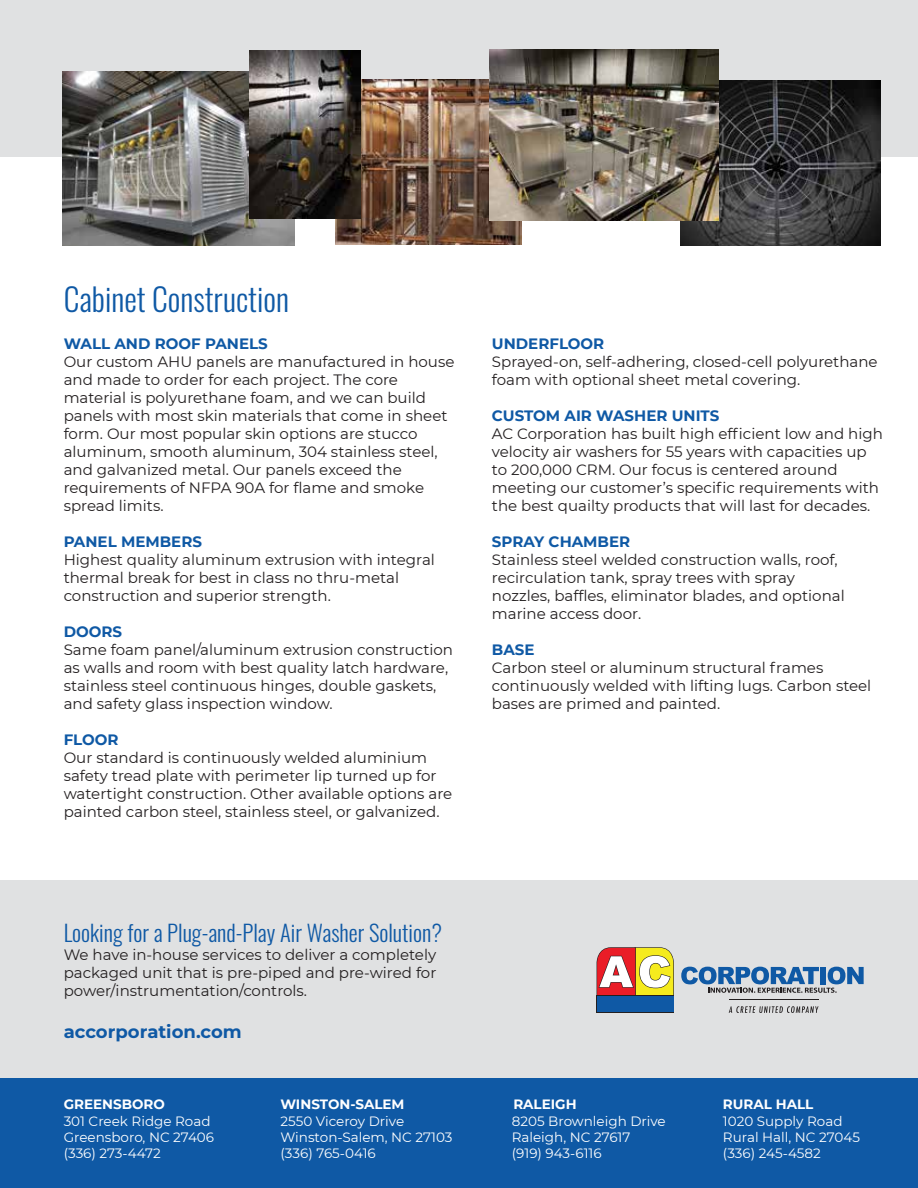
<style>
.page{position:relative;width:918px;height:1188px;background:#fff}
.page>*{position:absolute;margin:0;border:0;box-sizing:border-box;transform-origin:0 0}
.t1{font:300 31.5px "Oswald";color:#0f59a5}
.t2{font:300 22.5px "Oswald";color:#0f59a5}
.t3{font:700 18px "Montserrat";color:#0f59a5}
.t4{font:15px/18px "Montserrat";color:#231f20}
.t5{font:700 15px "Montserrat";color:#0f59a5}
.t6{font:13.5px/16.2px "Montserrat";color:#fff}
.t7{font:700 13.5px "Montserrat";color:#fff}
</style>
<div class="page">
<div style="left:0;top:0;width:918px;height:156px;background:#e0e1e2"></div>
<div style="left:0;top:881px;width:918px;height:307px;background:#e0e1e2"></div>
<div style="left:0;top:1079px;width:918px;height:109px;background:#0f59a5"></div>
<img style="left:63px;top:71px;width:231px;height:174px">
<img style="left:335px;top:80px;width:187px;height:165px">
<img style="left:680px;top:81px;width:200px;height:164px">
<img style="left:249px;top:51px;width:112px;height:167px">
<img style="left:489px;top:49px;width:229px;height:172px">
<svg style="left:681px;top:967px;width:183px;height:26px"></svg>
<div style="left:597px;top:995px;width:77px;height:17px;background:#0f59a5"></div>
<svg style="left:597px;top:947px;width:77px;height:49px;background:#dfa169"></svg>
<svg style="left:729px;top:1006px;width:90px;height:7px"></svg>
<hr style="left:729px;top:999px;width:90px;height:1px;background:#231f20">
<h1 class="t1" style="left:64px;top:271px;width:227px">Cabinet Construction</h1>
<p class="t5" style="left:64px;top:333px;width:206px">WALL AND ROOF PANELS</p>
<p class="t4" style="left:64px;top:352px;width:392px">Our custom AHU panels are manufactured in house and made to order for each project. The core material is polyurethane foam, and we can build panels with most skin materials that come in sheet form. Our most popular skin options are stucco aluminum, smooth aluminum, 304 stainless steel, and galvanized metal. Our panels exceed the requirements of NFPA 90A for flame and smoke spread limits.</p>
<p class="t5" style="left:64px;top:531px;width:140px">PANEL MEMBERS</p>
<p class="t4" style="left:64px;top:550px;width:373px">Highest quality aluminum extrusion with integral thermal break for best in class no thru-metal construction and superior strength.</p>
<p class="t5" style="left:64px;top:621px;width:60px">DOORS</p>
<p class="t4" style="left:64px;top:640px;width:391px">Same foam panel/aluminum extrusion construction as walls and room with best quality latch hardware, stainless steel continuous hinges, double gaskets, and safety glass inspection window.</p>
<p class="t5" style="left:64px;top:729px;width:56px">FLOOR</p>
<p class="t4" style="left:64px;top:748px;width:390px">Our standard is continuously welded aluminium safety tread plate with perimeter lip turned up for watertight construction. Other available options are painted carbon steel, stainless steel, or galvanized.</p>
<p class="t5" style="left:492px;top:333px;width:114px">UNDERFLOOR</p>
<p class="t4" style="left:492px;top:352px;width:387px">Sprayed-on, self-adhering, closed-cell polyurethane foam with optional sheet metal covering.</p>
<p class="t5" style="left:492px;top:405px;width:229px">CUSTOM AIR WASHER UNITS</p>
<p class="t4" style="left:492px;top:424px;width:393px">AC Corporation has built high efficient low and high velocity air washers for 55 years with capacities up to 200,000 CRM. Our focus is centered around meeting our customer’s specific requirements with the best quailty products that will last for decades.</p>
<p class="t5" style="left:492px;top:531px;width:140px">SPRAY CHAMBER</p>
<p class="t4" style="left:492px;top:550px;width:354px">Stainless steel welded construction walls, roof, recirculation tank, spray trees with spray nozzles, baffles, eliminator blades, and optional marine access door.</p>
<p class="t5" style="left:492px;top:639px;width:44px">BASE</p>
<p class="t4" style="left:492px;top:658px;width:381px">Carbon steel or aluminum structural frames continuously welded with lifting lugs. Carbon steel bases are primed and painted.</p>
<h2 class="t2" style="left:64px;top:913px;width:380px">Looking for a Plug-and-Play Air Washer Solution?</h2>
<p class="t4" style="left:64px;top:945px;width:374px;text-align:justify">We have in-house services to deliver a completely packaged unit that is pre-piped and pre-wired for power/instrumentation/controls.</p>
<p class="t3" style="left:64px;top:1018px;width:180px">accorporation.com</p>
<p class="t7" style="left:64px;top:1095px;width:103px">GREENSBORO</p>
<p class="t6" style="left:64px;top:1112px;width:152px">301 Creek Ridge Road<br>Greensboro, NC 27406 (336) 273-4472</p>
<p class="t7" style="left:280px;top:1095px;width:126px">WINSTON-SALEM</p>
<p class="t6" style="left:280px;top:1112px;width:174px">2550 Viceroy Drive<br>Winston-Salem, NC 27103 (336) 765-0416</p>
<p class="t7" style="left:513px;top:1095px;width:65px">RALEIGH</p>
<p class="t6" style="left:512px;top:1112px;width:155px">8205 Brownleigh Drive<br>Raleigh, NC 27617<br>(919) 943-6116</p>
<p class="t7" style="left:723px;top:1095px;width:92px">RURAL HALL</p>
<p class="t6" style="left:723px;top:1112px;width:139px">1020 Supply Road<br>Rural Hall, NC 27045 (336) 245-4582</p>
</div>
